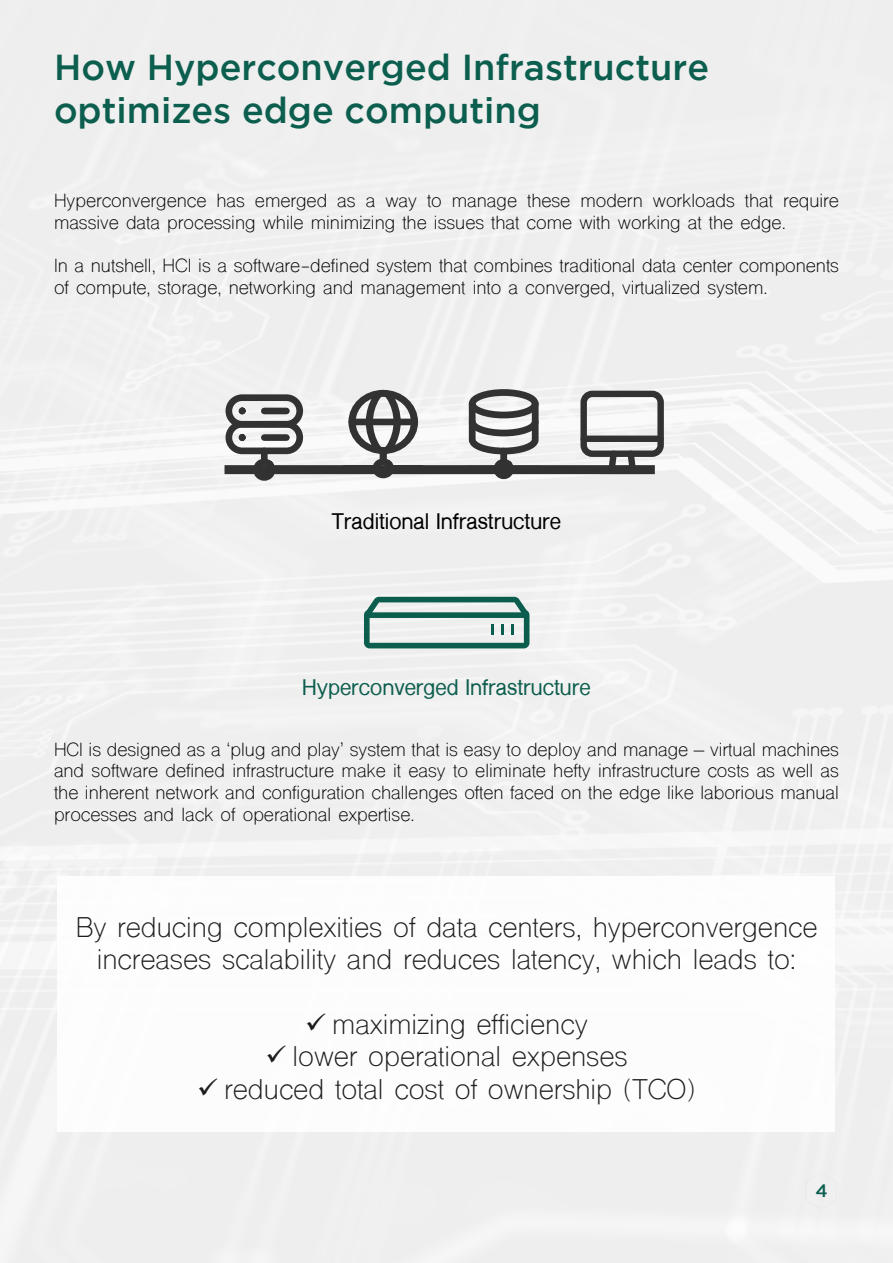
<style>
.page{position:relative;width:893px;height:1263px;background:#efefef}
.page>*{position:absolute;margin:0;border:0;box-sizing:border-box;transform-origin:0 0}
.t1{font:500 36px/43.2px "Gotham";color:#0c5e4e}
.t2{font:27px/32.4px "Shree Dev 0714";color:#000;text-align:center}
.t3{font:700 21px "Shree Dev 0714";color:#0c5e4e}
.t4{font:700 21px "Shree Dev 0714";color:#000}
.t5{font:18px/21.6px "Shree Dev 0714";color:#000}
.t6{font:500 18px "Gotham";color:#0c5e4e}
</style>
<div class="page">
<div style="left:58px;top:877px;width:777px;height:255px;background:#fff"></div>
<div style="left:225px;top:465px;width:430px;height:9px;background:#323232"></div>
<svg style="left:364px;top:597px;width:165px;height:51px"></svg>
<div style="left:225px;top:394px;width:78px;height:34px;border:7px solid #323232;border-radius:13px"></div>
<div style="left:225px;top:421px;width:78px;height:33px;border:7px solid #323232;border-radius:13px"></div>
<div style="left:264px;top:408px;width:22px;height:6px;background:#323232"></div>
<svg style="left:232px;top:401px;width:20px;height:20px"></svg>
<div style="left:264px;top:434px;width:22px;height:7px;background:#323232"></div>
<svg style="left:232px;top:428px;width:47px;height:60px"></svg>
<svg style="left:345px;top:389px;width:77px;height:96px"></svg>
<div style="left:352px;top:418px;width:62px;height:7px;background:#323232"></div>
<svg style="left:465px;top:389px;width:77px;height:94px"></svg>
<div style="left:580px;top:391px;width:84px;height:66px;border:6px solid #323232;border-radius:9px"></div>
<svg style="left:604px;top:450px;width:36px;height:25px"></svg>
<div style="left:602px;top:468px;width:41px;height:6px;background:#323232"></div>
<div style="left:584px;top:436px;width:77px;height:6px;background:#323232"></div>
<h1 class="t1" style="left:54px;top:45px;width:657px">How Hyperconverged Infrastructure optimizes edge computing</h1>
<p class="t5" style="left:54px;top:192px;width:786px">Hyperconvergence has emerged as a way to manage these modern workloads that require massive data processing while minimizing the issues that come with working at the edge.</p>
<p class="t5" style="left:54px;top:257px;width:786px">In a nutshell, HCI is a software-defined system that combines traditional data center components of compute, storage, networking and management into a converged, virtualized system.</p>
<p class="t4" style="left:332px;top:509px;width:231px">Traditional Infrastructure</p>
<p class="t3" style="left:302px;top:675px;width:290px">Hyperconverged Infrastructure</p>
<p class="t5" style="left:54px;top:740px;width:786px;text-align:justify">HCI is designed as a ‘plug and play’ system that is easy to deploy and manage – virtual machines and software defined infrastructure make it easy to eliminate hefty infrastructure costs as well as the inherent network and configuration challenges often faced on the edge like laborious manual processes and lack of operational expertise.</p>
<h2 class="t2" style="left:76px;top:914px;width:743px">By reducing complexities of data centers, hyperconvergence increases scalability and reduces latency, which leads to:</h2>
<h2 class="t2" style="left:224px;top:1011px;width:473px">maximizing efficiency<br>lower operational expenses<br>reduced total cost of ownership (TCO)</h2>
<p class="t6" style="left:815px;top:1181px;width:14px">4</p>
</div>
